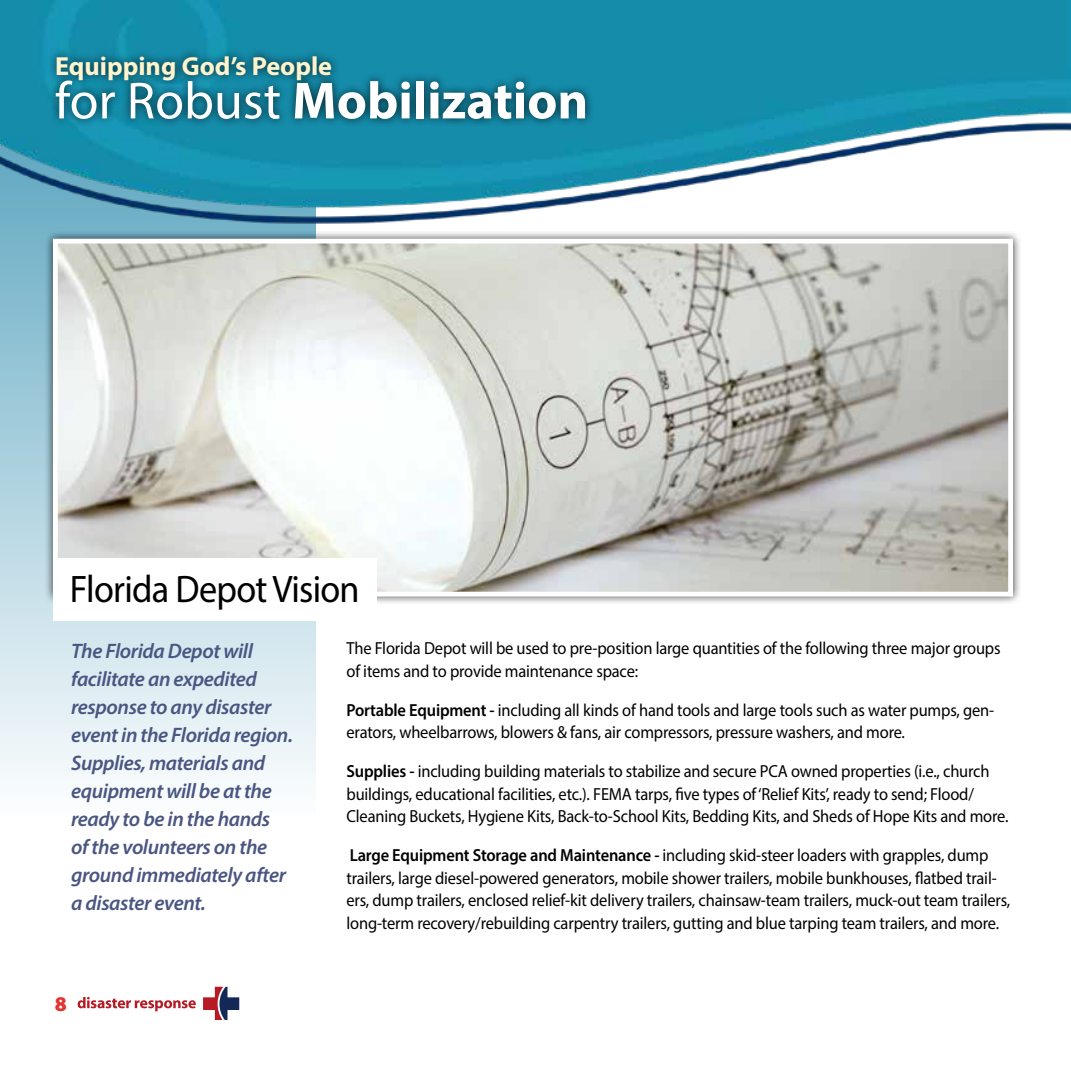
<style>
.page{position:relative;width:1071px;height:1071px;background:#fff}
.page>*{position:absolute;margin:0;border:0;box-sizing:border-box;transform-origin:0 0}
.t1{font:700 52.5px "Myriad Pro";color:#fff}
.t2{font:38.5px "Myriad Pro";letter-spacing:-.02em;color:#000;scale:.94 1}
.t3{font:700 26.25px "Myriad Pro";color:#fdf4ce}
.t4{font:italic 600 21px/28px "Myriad Pro";letter-spacing:-.02em;color:#4a5682}
.t5{font:900 21px "Myriad Pro";color:#e33532}
.t6{font:17.5px/22.8px "Myriad Pro";letter-spacing:-.01em;color:#000;scale:.94 1}
.s1{font-weight:400}
.s2{font-weight:600}
</style>
<div class="page">
<svg style="left:0;top:229px;width:316px;height:549px;background:#d0e5ec"></svg>
<img style="left:0;top:0;width:1071px;height:229px">
<div style="left:47px;top:47px;width:548px;height:81px;background:#000;opacity:.75"></div>
<div style="left:44px;top:230px;width:978px;height:375px;background:#000;opacity:.75"></div>
<img style="left:59px;top:245px;width:948px;height:346px">
<div style="left:53px;top:239px;width:960px;height:358px;border:5px solid #fff"></div>
<svg style="left:78px;top:997px;width:118px;height:14px"></svg>
<svg style="left:203px;top:987px;width:36px;height:33px"></svg>
<div style="left:53px;top:558px;width:324px;height:63px;background:#fff"></div>
<h3 class="t3" style="left:55px;top:49px;width:279px">Equipping God’s People</h3>
<h1 class="t1" style="left:55px;top:66px;width:535px"><span class="s1">for Robust</span> Mobilization</h1>
<h2 class="t2" style="left:70px;top:566px;width:310px">Florida Depot Vision</h2>
<p class="t4" style="left:71px;top:637px;width:223px">The Florida Depot will facilitate an expedited response to any disaster event in the Florida region.<br>Supplies, materials and equipment will be at the ready to be in the hands<br>of the volunteers on the ground immediately after a disaster event.</p>
<p class="t6" style="left:346px;top:637px;width:697px">The Florida Depot will be used to pre-position large quantities of the following three major groups of items and to provide maintenance space:</p>
<p class="t6" style="left:346px;top:698px;width:691px"><span class="s2">Portable Equipment -</span> including all kinds of hand tools and large tools such as water pumps, gen&shy;erators, wheelbarrows, blowers &amp; fans, air compressors, pressure washers, and more.</p>
<p class="t6" style="left:346px;top:759px;width:706px"><span class="s2">Supplies -</span> including building materials to stabilize and secure PCA owned properties (i.e., church buildings, educational facilities, etc.). FEMA tarps, five types of ‘Relief Kits’, ready to send; Flood/<br>Cleaning Buckets, Hygiene Kits, Back-to-School Kits, Bedding Kits, and Sheds of Hope Kits and more.</p>
<p class="t6" style="left:346px;top:843px;width:708px"><span class="s2">Large Equipment Storage and Maintenance -</span> including skid-steer loaders with grapples, dump trailers, large diesel-powered generators, mobile shower trailers, mobile bunkhouses, flatbed trail&shy;ers, dump trailers, enclosed relief-kit delivery trailers, chainsaw-team trailers, muck-out team trailers, long-term recovery/rebuilding carpentry trailers, gutting and blue tarping team trailers, and more.</p>
<p class="t5" style="left:55px;top:989px;width:14px">8</p>
</div>
